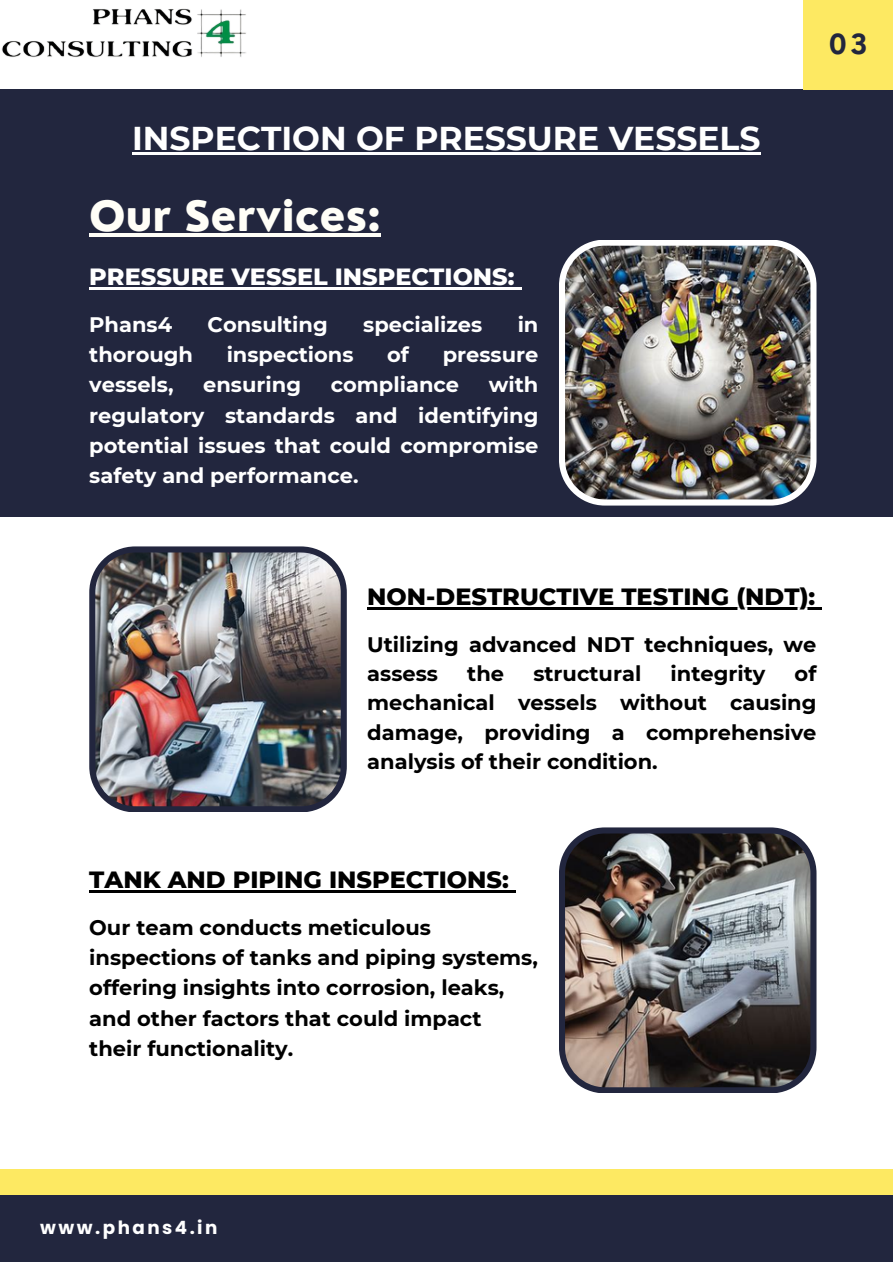
<style>
.page{position:relative;width:893px;height:1264px;background:#fff}
.page>*{position:absolute;margin:0;border:0;box-sizing:border-box;transform-origin:0 0}
.t1{font:800 40.5px "Nourd";color:#fffef7}
.t2{font:700 33px "Montserrat";color:#fff}
.t3{font:700 27px "Nourd";color:#22263e}
.t4{font:800 24px "Montserrat";color:#000}
.t5{font:800 24px "Montserrat";color:#fff}
.t6{font:700 21px/29.2px "Montserrat";color:#000}
.t7{font:700 21px/30.3px "Montserrat";color:#fff;text-align:justify}
.t8{font:700 18.3px "Poppins";letter-spacing:.135em;color:#fff}
</style>
<div class="page">
<div style="left:0;top:89px;width:892px;height:428px;background:#22263e"></div>
<div style="left:803px;top:0;width:89px;height:89px;background:#fde962"></div>
<img style="left:559px;top:240px;width:257px;height:265px">
<img style="left:89px;top:546px;width:258px;height:266px">
<div style="left:0;top:1194px;width:892px;height:68px;background:#22263e"></div>
<div style="left:0;top:1168px;width:892px;height:26px;background:#fde962"></div>
<img style="left:1px;top:8px;width:245px;height:49px">
<img style="left:559px;top:827px;width:257px;height:266px">
<hr style="left:89px;top:233px;width:291px;height:3px;background:#fffef7">
<hr style="left:89px;top:287px;width:425px;height:2px;background:#fff">
<svg style="left:514px;top:287px;width:7px;height:2px"></svg>
<hr style="left:367px;top:607px;width:448px;height:3px;background:#000">
<svg style="left:815px;top:607px;width:7px;height:3px"></svg>
<hr style="left:89px;top:890px;width:420px;height:2px;background:#000">
<svg style="left:509px;top:890px;width:7px;height:2px"></svg>
<hr style="left:132px;top:152px;width:628px;height:2px;background:#fff">
<p class="t2" style="left:132px;top:118px;width:630px">INSPECTION OF PRESSURE VESSELS</p>
<p class="t1" style="left:89px;top:190px;width:293px">Our Services:</p>
<p class="t5" style="left:89px;top:262px;width:427px">PRESSURE VESSEL INSPECTIONS:</p>
<p class="t7" style="left:89px;top:309px;width:84px">Phans4</p>
<p class="t7" style="left:208px;top:309px;width:122px">Consulting</p>
<p class="t7" style="left:363px;top:309px;width:120px">specializes</p>
<p class="t7" style="left:517px;top:309px;width:22px">in</p>
<p class="t7" style="left:89px;top:339px;width:105px">thorough</p>
<p class="t7" style="left:227px;top:339px;width:128px">inspections</p>
<p class="t7" style="left:387px;top:339px;width:23px">of</p>
<p class="t7" style="left:442px;top:339px;width:97px">pressure</p>
<p class="t7" style="left:89px;top:369px;width:86px">vessels,</p>
<p class="t7" style="left:203px;top:369px;width:99px">ensuring</p>
<p class="t7" style="left:331px;top:369px;width:130px">compliance</p>
<p class="t7" style="left:89px;top:369px;width:450px;text-indent:399px">with regulatory standards and identifying potential issues that could compromise safety and performance.</p>
<p class="t3" style="left:828px;top:27px;width:40px">03</p>
<p class="t4" style="left:367px;top:582px;width:449px">NON-DESTRUCTIVE TESTING (NDT):</p>
<p class="t6" style="left:367px;top:629px;width:450px">Utilizing advanced NDT techniques, we assess</p>
<p class="t6" style="left:467px;top:659px;width:38px">the</p>
<p class="t6" style="left:533px;top:659px;width:109px">structural</p>
<p class="t6" style="left:670px;top:659px;width:96px">integrity</p>
<p class="t6" style="left:367px;top:659px;width:450px;text-align:justify;text-indent:427px">of mechanical vessels without causing damage, providing a comprehensive analysis of their condition.</p>
<p class="t4" style="left:89px;top:865px;width:421px">TANK AND PIPING INSPECTIONS:</p>
<p class="t6" style="left:89px;top:912px;width:450px;line-height:30.3px">Our team conducts meticulous inspections of tanks and piping systems, offering insights into corrosion, leaks, and other factors that could impact their functionality.</p>
<p class="t8" style="left:40px;top:1214px;width:179px">www.phans4.in</p>
</div>
